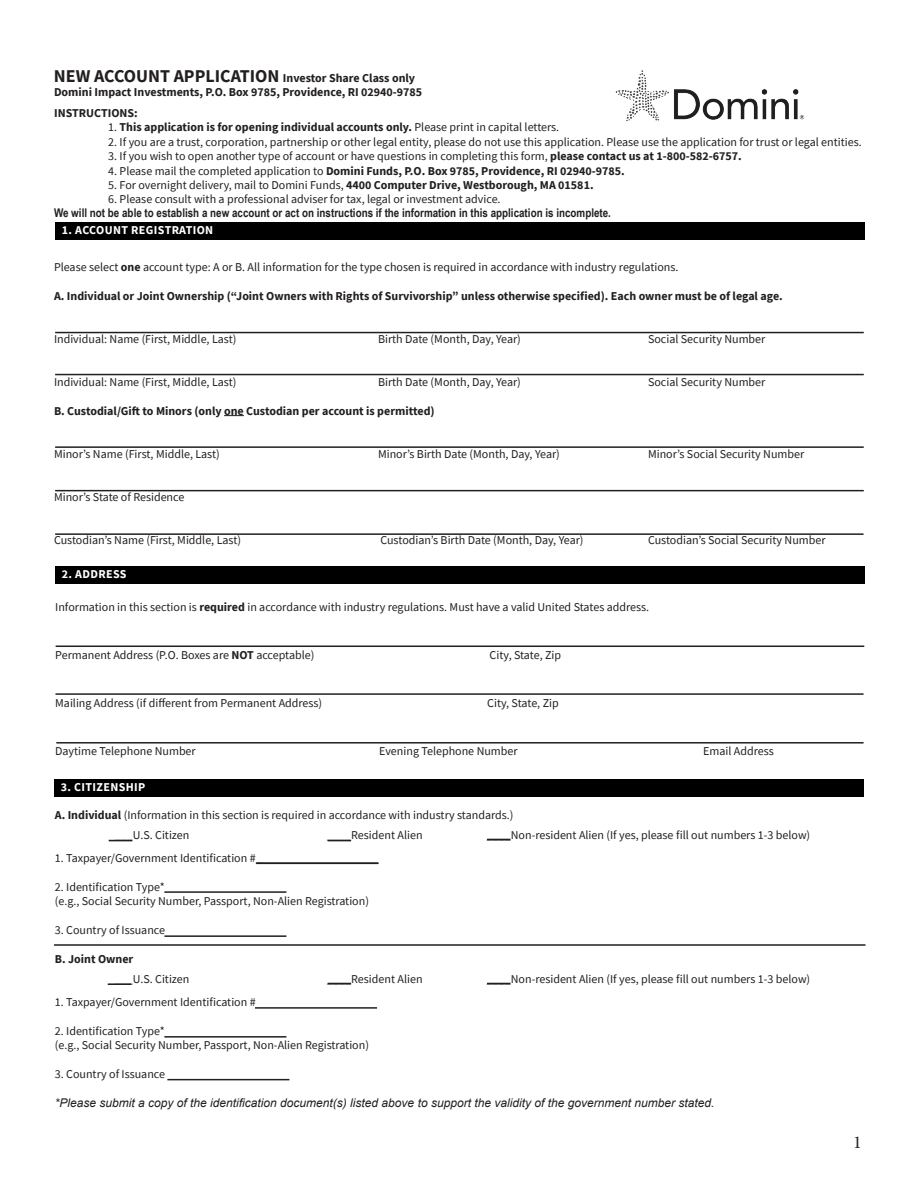
<style>
.page{position:relative;width:918px;height:1188px;background:#fff}
.page>*{position:absolute;margin:0;border:0;box-sizing:border-box;transform-origin:0 0}
.t1{font:18px "Minion Pro";color:#231f20}
.t2{font:12px/20.4px "Source Sans Pro";color:#231f20}
.t3{font:700 12px/14.4px "Source Sans Pro";color:#231f20}
.t4{font:italic 12px "Arial";color:#231f20}
.t5{font:700 12px "Arial Narrow";color:#231f20}
.t6{font:700 12px "Source Sans Pro";letter-spacing:.03em;color:#fff}
.s1{font-size:18px}
.s2{font-weight:400}
.s3{font-weight:700}
.s4{font-family:"Minion Pro"}
</style>
<div class="page">
<img style="left:615px;top:70px;width:190px;height:51px">
<svg style="left:224px;top:415px;width:20px;height:1px"></svg>
<hr style="left:55px;top:332px;width:809px;height:1px;background:#231f20">
<hr style="left:55px;top:374px;width:809px;height:1px;background:#231f20">
<hr style="left:55px;top:446px;width:809px;height:2px;background:#231f20">
<hr style="left:55px;top:490px;width:809px;height:1px;background:#231f20">
<hr style="left:55px;top:533px;width:809px;height:2px;background:#231f20">
<hr style="left:56px;top:646px;width:808px;height:1px;background:#231f20">
<hr style="left:56px;top:693px;width:808px;height:2px;background:#231f20">
<hr style="left:56px;top:742px;width:808px;height:2px;background:#231f20">
<svg style="left:328px;top:840px;width:23px;height:1px"></svg>
<svg style="left:109px;top:840px;width:23px;height:1px"></svg>
<svg style="left:487px;top:839px;width:23px;height:1px"></svg>
<hr style="left:256px;top:863px;width:122px;height:1px;background:#231f20">
<hr style="left:164px;top:935px;width:122px;height:2px;background:#231f20">
<hr style="left:257px;top:862px;width:122px;height:2px;background:#231f20">
<hr style="left:164px;top:891px;width:122px;height:2px;background:#231f20">
<hr style="left:255px;top:1007px;width:122px;height:2px;background:#231f20">
<hr style="left:164px;top:1036px;width:122px;height:2px;background:#231f20">
<hr style="left:167px;top:1079px;width:122px;height:1px;background:#231f20">
<svg style="left:328px;top:983px;width:23px;height:1px"></svg>
<svg style="left:487px;top:983px;width:23px;height:1px"></svg>
<hr style="left:108px;top:983px;width:23px;height:2px;background:#231f20">
<hr style="left:54px;top:944px;width:812px;height:2px;background:#231f20">
<div style="left:55px;top:222px;width:810px;height:18px;background:#000"></div>
<div style="left:55px;top:566px;width:810px;height:18px;background:#000"></div>
<div style="left:54px;top:779px;width:810px;height:17px;background:#000"></div>
<p class="t3" style="left:54px;top:70px;width:370px"><span class="s1">NEW ACCOUNT APPLICATION</span> Investor Share Class only<br>Domini Impact Investments, P.O. Box 9785, Providence, RI 02940-9785</p>
<p class="t3" style="left:54px;top:106px;width:85px">INSTRUCTIONS:</p>
<p class="t3" style="left:108px;top:120px;width:453px"><span class="s2">1.</span> This application is for opening individual accounts only. <span class="s2">Please print in capital letters.</span></p>
<p class="t2" style="left:108px;top:132px;width:755px">2. If you are a trust, corporation, partnership or other legal entity, please do not use this application. Please use the application for trust or legal entities.</p>
<p class="t2" style="left:108px;top:146px;width:635px">3. If you wish to open another type of account or have questions in completing this form, <span class="s3">please contact us at 1-800-582-6757.</span></p>
<p class="t3" style="left:108px;top:163px;width:518px"><span class="s2">4. Please mail the completed application to</span> Domini Funds, P.O. Box 9785, Providence, RI 02940-9785.</p>
<p class="t2" style="left:108px;top:175px;width:487px">5. For overnight delivery, mail to Domini Funds, <span class="s3">4400 Computer Drive, Westborough, MA 01581.</span></p>
<p class="t2" style="left:108px;top:189px;width:394px">6. Please consult with a professional adviser for tax, legal or investment advice.</p>
<p class="t5" style="left:54px;top:204px;width:559px">We will not be able to establish a new account or act on instructions if the information in this application is incomplete.</p>
<p class="t6" style="left:62px;top:222px;width:153px">1. ACCOUNT REGISTRATION</p>
<p class="t2" style="left:54px;top:256px;width:626px">Please select <span class="s3">one</span> account type: A or B. All information for the type chosen is required in accordance with industry regulations.</p>
<p class="t3" style="left:54px;top:288px;width:730px">A. Individual or Joint Ownership (“Joint Owners with Rights of Survivorship” unless otherwise specified). Each owner must be of legal age.</p>
<p class="t2" style="left:54px;top:328px;width:184px">Individual: Name (First, Middle, Last)</p>
<p class="t2" style="left:378px;top:328px;width:144px">Birth Date (Month, Day, Year)</p>
<p class="t2" style="left:648px;top:328px;width:119px">Social Security Number</p>
<p class="t2" style="left:54px;top:372px;width:184px">Individual: Name (First, Middle, Last)</p>
<p class="t2" style="left:378px;top:372px;width:144px">Birth Date (Month, Day, Year)</p>
<p class="t2" style="left:648px;top:372px;width:119px">Social Security Number</p>
<p class="t3" style="left:54px;top:403px;width:382px">B. Custodial/Gift to Minors (only one Custodian per account is permitted)</p>
<p class="t2" style="left:54px;top:444px;width:167px">Minor’s Name (First, Middle, Last)</p>
<p class="t2" style="left:378px;top:444px;width:183px">Minor’s Birth Date (Month, Day, Year)</p>
<p class="t2" style="left:648px;top:444px;width:158px">Minor’s Social Security Number</p>
<p class="t2" style="left:54px;top:487px;width:132px">Minor’s State of Residence</p>
<p class="t2" style="left:54px;top:530px;width:189px">Custodian’s Name (First, Middle, Last)</p>
<p class="t2" style="left:380px;top:530px;width:205px">Custodian’s Birth Date (Month, Day, Year)</p>
<p class="t2" style="left:648px;top:530px;width:179px">Custodian’s Social Security Number</p>
<p class="t6" style="left:62px;top:566px;width:66px">2. ADDRESS</p>
<p class="t2" style="left:55px;top:597px;width:595px">Information in this section is <span class="s3">required</span> in accordance with industry regulations. Must have a valid United States address.</p>
<p class="t2" style="left:55px;top:645px;width:261px">Permanent Address (P.O. Boxes are <span class="s3">NOT</span> acceptable)</p>
<p class="t2" style="left:490px;top:645px;width:73px">City, State, Zip</p>
<p class="t2" style="left:55px;top:693px;width:269px">Mailing Address (if different from Permanent Address)</p>
<p class="t2" style="left:487px;top:693px;width:73px">City, State, Zip</p>
<p class="t2" style="left:55px;top:741px;width:142px">Daytime Telephone Number</p>
<p class="t2" style="left:379px;top:741px;width:140px">Evening Telephone Number</p>
<p class="t2" style="left:703px;top:741px;width:72px">Email Address</p>
<p class="t6" style="left:61px;top:779px;width:86px">3. CITIZENSHIP</p>
<p class="t2" style="left:109px;top:805px;width:406px;text-indent:-54px"><span class="s3">A. Individual</span> (Information in this section is required in accordance with industry standards.) <span class="s4">_</span>___U.S. Citizen</p>
<p class="t2" style="left:327px;top:825px;width:97px">____Resident Alien</p>
<p class="t2" style="left:487px;top:825px;width:325px">____Non-resident Alien (If yes, please fill out numbers 1-3 below)</p>
<p class="t2" style="left:55px;top:848px;width:208px">1. Taxpayer/Government Identification #_</p>
<p class="t2" style="left:55px;top:880px;width:316px;line-height:14.4px">2. Identification Type*<br>(e.g., Social Security Number, Passport, Non-Alien Registration)</p>
<p class="t2" style="left:55px;top:920px;width:112px">3. Country of Issuance</p>
<p class="t2" style="left:109px;top:949px;width:82px;text-indent:-54px"><span class="s3">B. Joint Owner<br></span><span class="s4">_</span>___U.S. Citizen</p>
<p class="t2" style="left:327px;top:969px;width:97px">____Resident Alien</p>
<p class="t2" style="left:487px;top:969px;width:325px">____Non-resident Alien (If yes, please fill out numbers 1-3 below)</p>
<p class="t2" style="left:55px;top:992px;width:202px">1. Taxpayer/Government Identification #</p>
<p class="t2" style="left:55px;top:1024px;width:316px;line-height:14.4px">2. Identification Type*<br>(e.g., Social Security Number, Passport, Non-Alien Registration)</p>
<p class="t2" style="left:55px;top:1064px;width:112px">3. Country of Issuance</p>
<p class="t4" style="left:55px;top:1095px;width:661px">*Please submit a copy of the identification document(s) listed above to support the validity of the government number stated.</p>
<h1 class="t1" style="left:853px;top:1130px;width:10px">1</h1>
</div>
